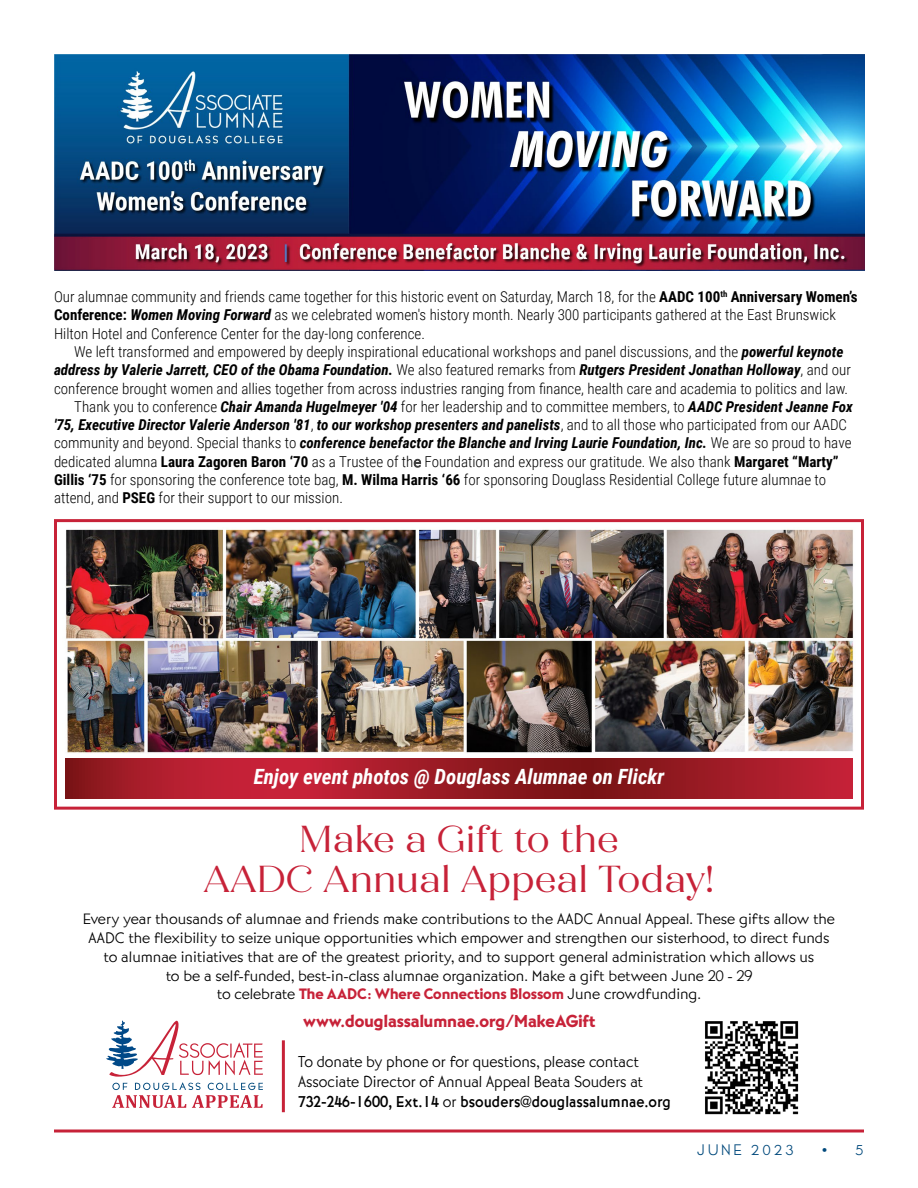
<style>
.page{position:relative;width:918px;height:1188px;background:#fff}
.page>*{position:absolute;margin:0;border:0;box-sizing:border-box;transform-origin:0 0}
.t1{font:37.5px/40.5px "Quiche Flare";color:#c72238;text-align:center}
.t2{font:italic 700 21px "Roboto Condensed";color:#fff}
.t3{font:18px "Bernhard Got URW Hea";color:#c72238}
.t4{font:300 16.5px/19.8px "Bernhard Got URW";color:#000;scale:.95 1}
.t5{font:300 15.75px/18.9px "Bernhard Got URW";color:#000;text-align:center}
.t6{font:15.75px "Bernhard Got URW Hea";color:#c72238}
.t7{font:300 15px/18.3px "Roboto Condensed";color:#000}
.t8{font:italic 700 15px "Roboto Condensed";color:#000}
.t9{font:15px "Bernhard Gothic Book SGTT";letter-spacing:.2em;color:#00497c}
.s1{font-weight:700}
.s2{font-weight:700;font-style:italic}
.s3{font-weight:300;font-style:normal}
.s4{font-family:"Leelawadee UI";color:#404040}
.s5{font-family:"Bernhard Got URW";font-weight:300;color:#000}
.s6{font-weight:500}
</style>
<div class="page">
<div style="left:54px;top:519px;width:810px;height:291px;border:3px solid #c72238"></div>
<hr style="left:54px;top:1130px;width:810px;height:3px;background:#c72238">
<svg style="left:106px;top:1021px;width:157px;height:87px"></svg>
<hr style="left:282px;top:1040px;width:3px;height:72px;background:#c72238">
<img style="left:705px;top:1021px;width:94px;height:94px">
<img style="left:54px;top:54px;width:810px;height:216px">
<svg style="left:66px;top:758px;width:786px;height:40px;background:#a21b27"></svg>
<img style="left:65px;top:529px;width:789px;height:224px">
<p class="t7" style="left:54px;top:287px;width:805px">Our alumnae community and friends came together for this historic event on Saturday, March 18, for the <span class="s1">AADC 100</span><sup>th</sup> <span class="s1">Anniversary Women’s<br>Conference:</span> <span class="s2">Women Moving Forward</span> as we celebrated women's history month. Nearly 300 participants gathered at the East Brunswick<br>Hilton Hotel and Conference Center for the day-long conference.</p>
<p class="t7" style="left:74px;top:342px;width:771px">We left transformed and empowered by deeply inspirational educational workshops and panel discussions, and the <span class="s2">powerful keynote</span></p>
<p class="t8" style="left:54px;top:359px;width:798px">address by Valerie Jarrett, CEO of the Obama Foundation. <span class="s3">We also featured remarks from</span> Rutgers President Jonathan Holloway<span class="s3">, and our</span></p>
<p class="t7" style="left:54px;top:378px;width:796px">conference brought women and allies together from across industries ranging from finance, health care and academia to politics and law.</p>
<p class="t7" style="left:74px;top:397px;width:780px">Thank you to conference <span class="s2">Chair Amanda Hugelmeyer '04</span> for her leadership and to committee members, to <span class="s2">AADC President Jeanne Fox</span></p>
<p class="t8" style="left:54px;top:414px;width:795px">'75, Executive Director Valerie Anderson '81<span class="s3">,</span> to our workshop presenters and panelists<span class="s3">, and to all those who participated from our AADC</span></p>
<p class="t8" style="left:54px;top:433px;width:799px"><span class="s3">community and beyond. Special thanks to</span> conference benefactor the Blanche and Irving Laurie Foundation, Inc. <span class="s3">We are so proud to have</span></p>
<p class="t7" style="left:54px;top:452px;width:786px">dedicated alumna <span class="s1">Laura Zagoren Baron ‘70</span> as a Trustee of th<span class="s4">e</span> Foundation and express our gratitude. We also thank <span class="s1">Margaret “Marty”</span></p>
<p class="t7" style="left:54px;top:470px;width:774px"><span class="s1">Gillis ‘75</span> for sponsoring the conference tote bag, <span class="s1">M. Wilma Harris ‘66</span> for sponsoring Douglass Residential College future alumnae to</p>
<p class="t7" style="left:54px;top:488px;width:290px">attend, and <span class="s1">PSEG</span> for their support to our mission.</p>
<h2 class="t2" style="left:254px;top:762px;width:412px">Enjoy event photos @ Douglass Alumnae on Flickr</h2>
<h1 class="t1" style="left:203px;top:819px;width:513px">Make a Gift to the<br>AADC Annual Appeal Today!</h1>
<p class="t5" style="left:83px;top:909px;width:754px">Every year thousands of alumnae and friends make contributions to the AADC Annual Appeal. These gifts allow the AADC the flexibility to seize unique opportunities which empower and strengthen our sisterhood, to direct funds to alumnae initiatives that are of the greatest priority, and to support general administration which allows us<br>to be a self-funded, best-in-class alumnae organization. Make a gift between June 20 - 29</p>
<p class="t6" style="left:217px;top:985px;width:486px"><span class="s5">to celebrate</span> The AADC: Where Connections Blossom <span class="s5">June crowdfunding.</span></p>
<p class="t3" style="left:303px;top:1010px;width:294px">www.douglassalumnae.org/MakeAGift</p>
<p class="t4" style="left:298px;top:1052px;width:394px">To donate by phone or for questions, please contact<br>Associate Director of Annual Appeal Beata Souders at<br><span class="s6">732-246-1600, Ext.14</span> or <span class="s6">bsouders@douglassalumnae.org</span></p>
<p class="t9" style="left:697px;top:1140px;width:98px">JUNE 2023</p>
<p class="t9" style="left:822px;top:1140px;width:44px">• 5</p>
</div>
